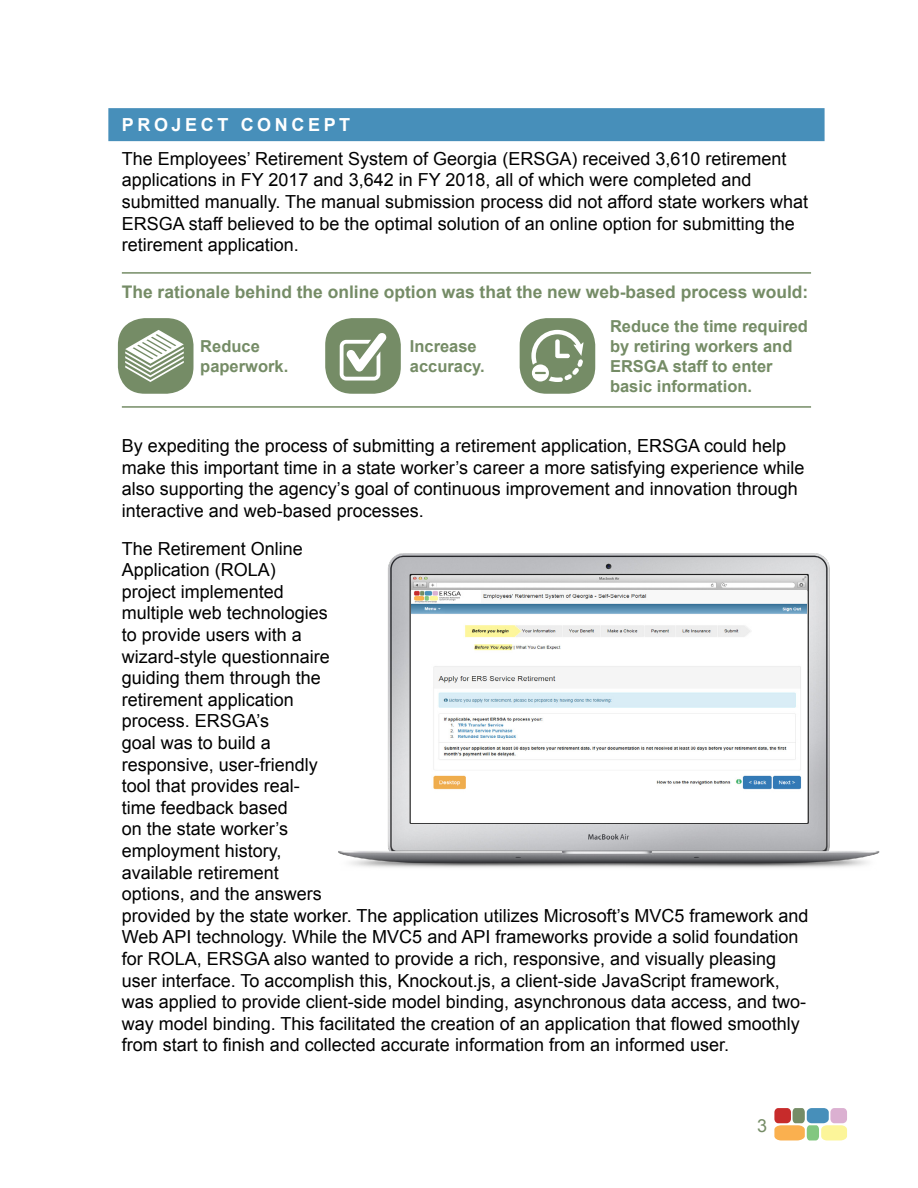
<style>
.page{position:relative;width:918px;height:1188px;background:#fff}
.page>*{position:absolute;margin:0;border:0;box-sizing:border-box;transform-origin:0 0}
.t1{font:18px/21.6px "Arial";color:#000}
.t2{font:700 18px "Arial";letter-spacing:.2em;color:#fff}
.t3{font:18px "Arial";color:#758c66}
.t4{font:700 17.4px "Arial";color:#758c66}
.t5{font:700 16.5px/19.8px "Arial";color:#758c66}
</style>
<div class="page">
<svg style="left:774px;top:1108px;width:73px;height:32px;background:#c8b597"></svg>
<div style="left:520px;top:318px;width:75px;height:76px;background:#758c66;border-radius:27px"></div>
<svg style="left:531px;top:330px;width:53px;height:52px"></svg>
<div style="left:325px;top:318px;width:76px;height:76px;background:#758c66;border-radius:27px"></div>
<svg style="left:340px;top:333px;width:47px;height:48px"></svg>
<div style="left:118px;top:318px;width:76px;height:76px;background:#758c66;border-radius:27px"></div>
<svg style="left:125px;top:330px;width:59px;height:52px"></svg>
<div style="left:108px;top:108px;width:717px;height:33px;background:#478fba"></div>
<hr style="left:122px;top:272px;width:689px;height:2px;background:#758c66">
<hr style="left:122px;top:406px;width:689px;height:2px;background:#758c66">
<img style="left:338px;top:553px;width:542px;height:315px">
<img style="left:412px;top:590px;width:395px;height:232px">
<p class="t2" style="left:122px;top:113px;width:230px">PROJECT CONCEPT</p>
<p class="t1" style="left:122px;top:148px;width:688px">The Employees’ Retirement System of Georgia (ERSGA) received 3,610 retirement applications in FY 2017 and 3,642 in FY 2018, all of which were completed and submitted manually. The manual submission process did not afford state workers what ERSGA staff believed to be the optimal solution of an online option for submitting the retirement application.</p>
<p class="t4" style="left:122px;top:281px;width:688px">The rationale behind the online option was that the new web-based process would:</p>
<p class="t5" style="left:200px;top:337px;width:90px">Reduce paperwork.</p>
<p class="t5" style="left:410px;top:337px;width:76px">Increase accuracy.</p>
<p class="t5" style="left:610px;top:317px;width:200px">Reduce the time required by retiring workers and<br>ERSGA staff to enter basic information.</p>
<p class="t1" style="left:122px;top:435px;width:684px">By expediting the process of submitting a retirement application, ERSGA could help make this important time in a state worker’s career a more satisfying experience while also supporting the agency’s goal of continuous improvement and innovation through interactive and web-based processes.</p>
<p class="t1" style="left:122px;top:538px;width:688px">The Retirement Online<br>Application (ROLA)<br>project implemented<br>multiple web technologies<br>to provide users with a<br>wizard-style questionnaire<br>guiding them through the<br>retirement application<br>process. ERSGA’s<br>goal was to build a<br>responsive, user-friendly<br>tool that provides real-<br>time feedback based<br>on the state worker’s<br>employment history,<br>available retirement<br>options, and the answers<br>provided by the state worker. The application utilizes Microsoft’s MVC5 framework and Web API technology. While the MVC5 and API frameworks provide a solid foundation for ROLA, ERSGA also wanted to provide a rich, responsive, and visually pleasing user interface. To accomplish this, Knockout.js, a client-side JavaScript framework, was applied to provide client-side model binding, asynchronous data access, and two&shy;way model binding. This facilitated the creation of an application that flowed smoothly from start to finish and collected accurate information from an informed user.</p>
<p class="t3" style="left:757px;top:1114px;width:12px">3</p>
</div>
